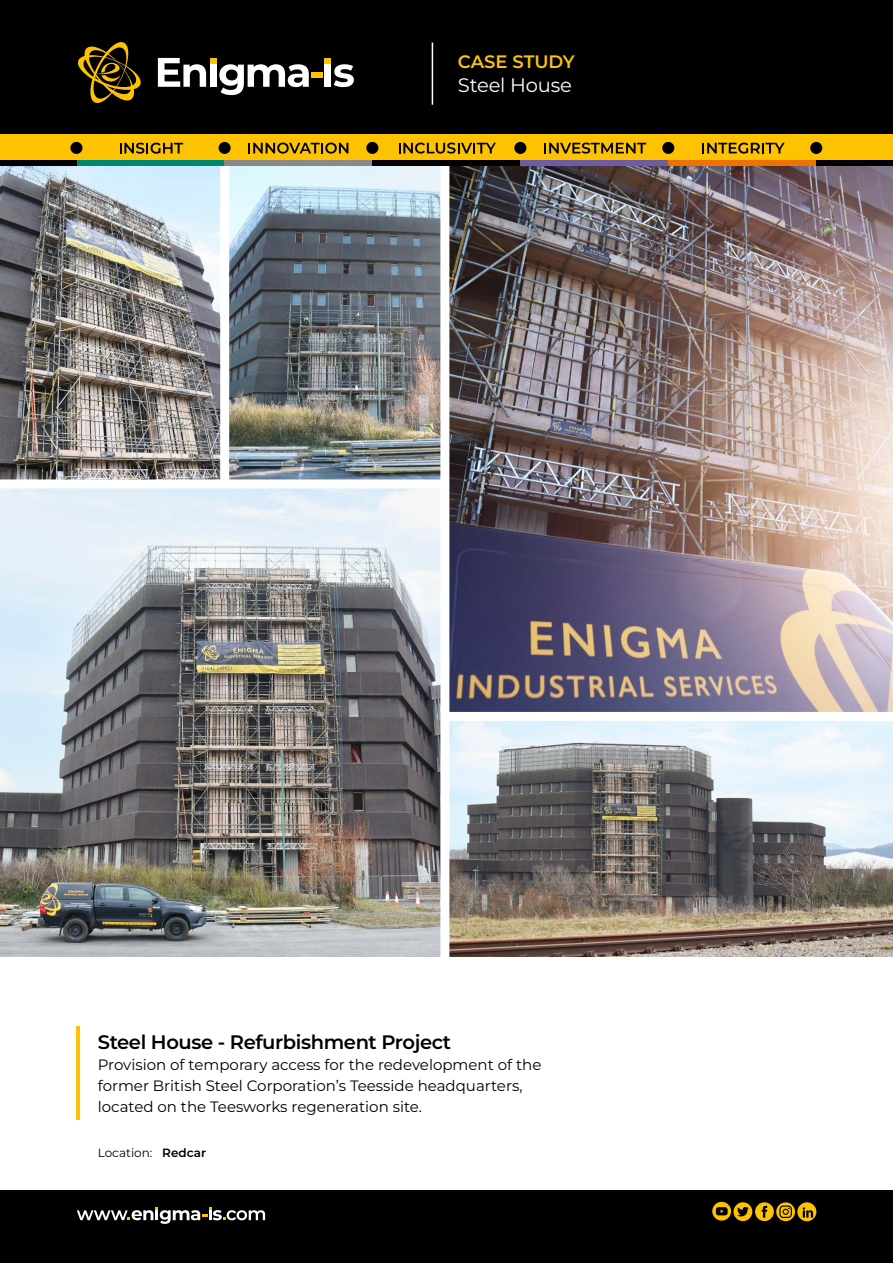
<style>
.page{position:relative;width:893px;height:1263px;background:#fff}
.page>*{position:absolute;margin:0;border:0;box-sizing:border-box;transform-origin:0 0}
.t1{font:600 19.5px "Montserrat";letter-spacing:-.02em;color:#000}
.t2{font:19.5px "Montserrat";letter-spacing:-.01em;color:#fff}
.t3{font:600 18px "Montserrat";letter-spacing:-.01em;color:#fdc300}
.t4{font:15px/21px "Montserrat";color:#000}
.t5{font:12px "Montserrat";color:#000}
.s1{font-weight:600}
</style>
<div class="page">
<img style="left:0;top:165px;width:220px;height:314px">
<img style="left:229px;top:165px;width:211px;height:314px">
<img style="left:0;top:488px;width:440px;height:468px">
<img style="left:449px;top:721px;width:444px;height:236px">
<img style="left:449px;top:165px;width:444px;height:547px">
<div style="left:0;top:1191px;width:893px;height:72px;background:#000"></div>
<svg style="left:712px;top:1202px;width:19px;height:18px"></svg>
<svg style="left:716px;top:1207px;width:12px;height:8px"></svg>
<svg style="left:733px;top:1202px;width:19px;height:19px"></svg>
<svg style="left:737px;top:1207px;width:12px;height:10px"></svg>
<div style="left:755px;top:1202px;width:19px;height:19px;background:#fdc300;border-radius:50%"></div>
<svg style="left:762px;top:1206px;width:5px;height:12px"></svg>
<svg style="left:776px;top:1202px;width:19px;height:19px"></svg>
<svg style="left:779px;top:1205px;width:13px;height:13px"></svg>
<svg style="left:797px;top:1202px;width:19px;height:19px"></svg>
<svg style="left:803px;top:1207px;width:10px;height:10px"></svg>
<hr style="left:77px;top:1026px;width:3px;height:94px;background:#fdc300">
<svg style="left:77px;top:1207px;width:188px;height:17px"></svg>
<div style="left:0;top:0;width:893px;height:156px;background:#000"></div>
<hr style="left:432px;top:43px;width:1px;height:62px;background:#fff">
<div style="left:0;top:134px;width:893px;height:31px;background:#fdc300"></div>
<svg style="left:120px;top:143px;width:63px;height:11px"></svg>
<svg style="left:248px;top:143px;width:100px;height:11px"></svg>
<svg style="left:544px;top:143px;width:102px;height:11px"></svg>
<svg style="left:702px;top:143px;width:83px;height:11px"></svg>
<div style="left:514px;top:142px;width:12px;height:12px;background:#000;border-radius:50%"></div>
<div style="left:662px;top:142px;width:12px;height:12px;background:#000;border-radius:50%"></div>
<div style="left:366px;top:142px;width:12px;height:12px;background:#000;border-radius:50%"></div>
<div style="left:219px;top:142px;width:12px;height:12px;background:#000;border-radius:50%"></div>
<div style="left:70px;top:142px;width:12px;height:12px;background:#000;border-radius:50%"></div>
<div style="left:77px;top:160px;width:148px;height:5px;background:#008675"></div>
<div style="left:224px;top:160px;width:148px;height:5px;background:#8a8989"></div>
<div style="left:372px;top:160px;width:148px;height:5px;background:#000"></div>
<div style="left:520px;top:160px;width:148px;height:5px;background:#6e5da5"></div>
<div style="left:0;top:160px;width:77px;height:5px;background:#000"></div>
<div style="left:668px;top:160px;width:148px;height:5px;background:#ee7203"></div>
<div style="left:816px;top:160px;width:77px;height:5px;background:#000"></div>
<div style="left:810px;top:142px;width:12px;height:12px;background:#000;border-radius:50%"></div>
<svg style="left:399px;top:143px;width:97px;height:11px"></svg>
<svg style="left:78px;top:42px;width:63px;height:61px"></svg>
<svg style="left:158px;top:58px;width:151px;height:37px"></svg>
<div style="left:311px;top:73px;width:12px;height:5px;background:#fdc300"></div>
<svg style="left:325px;top:58px;width:29px;height:29px"></svg>
<p class="t3" style="left:458px;top:50px;width:118px">CASE STUDY</p>
<h1 class="t2" style="left:458px;top:72px;width:115px">Steel House</h1>
<h1 class="t1" style="left:98px;top:1029px;width:355px">Steel House - Refurbishment Project</h1>
<p class="t4" style="left:98px;top:1054px;width:445px">Provision of temporary access for the redevelopment of the former British Steel Corporation’s Teesside headquarters, located on the Teesworks regeneration site.</p>
<p class="t5" style="left:98px;top:1145px;width:110px">Location: <span class="s1">Redcar</span></p>
</div>
